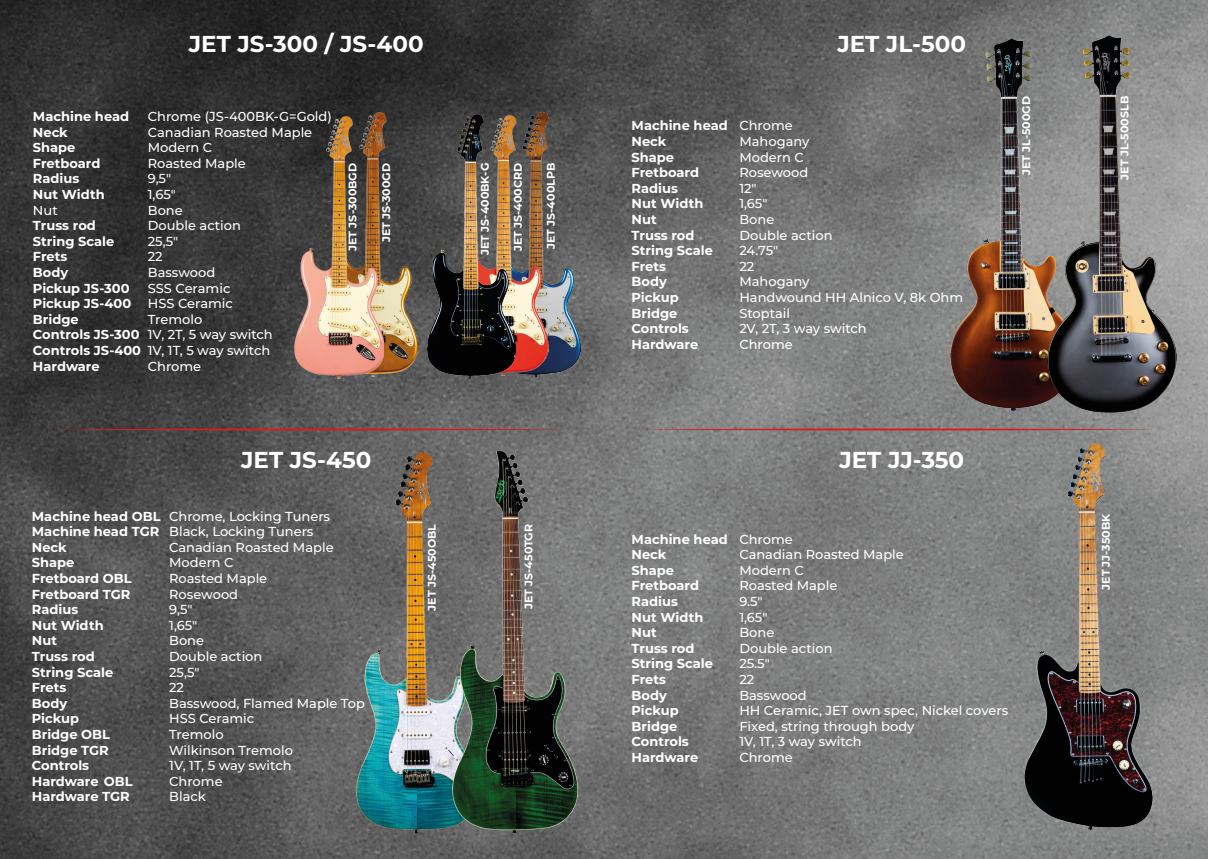
<style>
.page{position:relative;width:1208px;height:859px;background:#fff}
.page>*{position:absolute;margin:0;border:0;box-sizing:border-box;transform-origin:0 0}
.t1{font:700 23px "Montserrat";color:#fff}
.t2{font:500 13px "Montserrat";color:#fff}
.t3{font:700 13px/15.6px "Montserrat";color:#fff}
.t4{font:700 11px "Montserrat";color:#fff}
</style>
<div class="page">
<img style="left:0;top:0;width:1208px;height:859px">
<svg style="left:635px;top:428px;width:524px;height:3px;background:#ad5656"></svg>
<svg style="left:49px;top:428px;width:523px;height:3px;background:#933b3b"></svg>
<img style="left:357px;top:453px;width:96px;height:380px">
<img style="left:453px;top:450px;width:124px;height:384px">
<img style="left:950px;top:39px;width:97px;height:371px">
<img style="left:1047px;top:36px;width:129px;height:376px">
<img style="left:1025px;top:443px;width:127px;height:386px">
<img style="left:492px;top:112px;width:89px;height:265px">
<img style="left:516px;top:116px;width:32px;height:260px">
<img style="left:428px;top:115px;width:88px;height:264px">
<img style="left:328px;top:113px;width:89px;height:264px">
<img style="left:295px;top:117px;width:89px;height:261px">
<p class="t1" style="left:189px;top:27px;width:236px">JET JS-300 / JS-400</p>
<p class="t3" style="left:33px;top:108px;width:98px">Machine head</p>
<p class="t3" style="left:33px;top:123px;width:36px">Neck</p>
<p class="t3" style="left:33px;top:139px;width:44px">Shape</p>
<p class="t3" style="left:33px;top:155px;width:69px">Fretboard</p>
<p class="t3" style="left:33px;top:170px;width:48px">Radius</p>
<p class="t3" style="left:33px;top:186px;width:73px">Nut Width</p>
<p class="t2" style="left:33px;top:201px;width:26px">Nut</p>
<p class="t3" style="left:33px;top:217px;width:64px">Truss rod</p>
<p class="t3" style="left:33px;top:233px;width:83px">String Scale</p>
<p class="t3" style="left:33px;top:248px;width:36px">Frets</p>
<p class="t3" style="left:33px;top:264px;width:37px">Body</p>
<p class="t3" style="left:33px;top:279px;width:98px">Pickup JS-300</p>
<p class="t3" style="left:33px;top:295px;width:100px">Pickup JS-400</p>
<p class="t3" style="left:33px;top:311px;width:47px">Bridge</p>
<p class="t3" style="left:33px;top:326px;width:110px">Controls JS-300<br>Controls JS-400</p>
<p class="t3" style="left:33px;top:357px;width:68px">Hardware</p>
<p class="t2" style="left:148px;top:107px;width:185px">Chrome (JS-400BK-G=Gold)</p>
<p class="t2" style="left:148px;top:123px;width:166px">Canadian Roasted Maple</p>
<p class="t2" style="left:148px;top:138px;width:66px">Modern C</p>
<p class="t2" style="left:148px;top:154px;width:100px">Roasted Maple</p>
<p class="t2" style="left:148px;top:170px;width:25px">9,5″</p>
<p class="t2" style="left:148px;top:185px;width:30px">1,65″</p>
<p class="t2" style="left:148px;top:201px;width:36px">Bone</p>
<p class="t2" style="left:148px;top:216px;width:95px">Double action</p>
<p class="t2" style="left:148px;top:232px;width:32px">25,5″</p>
<p class="t2" style="left:148px;top:248px;width:16px">22</p>
<p class="t2" style="left:148px;top:263px;width:69px">Basswood</p>
<p class="t2" style="left:148px;top:279px;width:84px">SSS Ceramic</p>
<p class="t2" style="left:148px;top:294px;width:87px">HSS Ceramic</p>
<p class="t2" style="left:148px;top:310px;width:56px">Tremolo</p>
<p class="t2" style="left:148px;top:326px;width:126px">1V, 2T, 5 way switch</p>
<p class="t2" style="left:148px;top:341px;width:124px">1V, 1T, 5 way switch</p>
<p class="t2" style="left:148px;top:357px;width:55px">Chrome</p>
<p class="t4" style="left:345px;top:251px;width:89px;rotate:-90deg">JET JS-300BGD</p>
<p class="t4" style="left:378px;top:242px;width:81px;rotate:-90deg">JET JS-300GD</p>
<p class="t1" style="left:241px;top:444px;width:132px">JET JS-450</p>
<p class="t4" style="left:477px;top:255px;width:94px;rotate:-90deg">JET JS-400BK-G</p>
<p class="t4" style="left:510px;top:251px;width:90px;rotate:-90deg">JET JS-400CRD</p>
<p class="t4" style="left:543px;top:249px;width:88px;rotate:-90deg">JET JS-400LPB</p>
<p class="t3" style="left:32px;top:507px;width:130px">Machine head OBL</p>
<p class="t3" style="left:32px;top:523px;width:129px">Machine head TGR</p>
<p class="t3" style="left:32px;top:539px;width:36px">Neck</p>
<p class="t3" style="left:32px;top:554px;width:44px">Shape</p>
<p class="t3" style="left:32px;top:570px;width:101px">Fretboard OBL</p>
<p class="t3" style="left:32px;top:585px;width:100px">Fretboard TGR</p>
<p class="t3" style="left:32px;top:601px;width:48px">Radius</p>
<p class="t3" style="left:32px;top:617px;width:73px">Nut Width</p>
<p class="t3" style="left:32px;top:632px;width:27px">Nut</p>
<p class="t3" style="left:32px;top:648px;width:64px">Truss rod</p>
<p class="t3" style="left:32px;top:663px;width:83px">String Scale</p>
<p class="t3" style="left:32px;top:679px;width:36px">Frets</p>
<p class="t3" style="left:32px;top:695px;width:37px">Body</p>
<p class="t3" style="left:32px;top:710px;width:49px">Pickup</p>
<p class="t3" style="left:32px;top:726px;width:80px">Bridge OBL</p>
<p class="t3" style="left:32px;top:741px;width:78px">Bridge TGR</p>
<p class="t3" style="left:32px;top:757px;width:59px">Controls</p>
<p class="t3" style="left:32px;top:773px;width:102px">Hardware OBL</p>
<p class="t3" style="left:32px;top:788px;width:99px">Hardware TGR</p>
<p class="t2" style="left:169px;top:507px;width:162px">Chrome, Locking Tuners</p>
<p class="t2" style="left:169px;top:522px;width:146px">Black, Locking Tuners</p>
<p class="t2" style="left:169px;top:538px;width:166px">Canadian Roasted Maple</p>
<p class="t2" style="left:169px;top:554px;width:66px">Modern C</p>
<p class="t2" style="left:169px;top:569px;width:100px">Roasted Maple</p>
<p class="t2" style="left:169px;top:585px;width:70px">Rosewood</p>
<p class="t2" style="left:169px;top:600px;width:25px">9,5″</p>
<p class="t2" style="left:169px;top:616px;width:30px">1,65″</p>
<p class="t2" style="left:169px;top:632px;width:36px">Bone</p>
<p class="t2" style="left:169px;top:647px;width:95px">Double action</p>
<p class="t2" style="left:169px;top:663px;width:32px">25,5″</p>
<p class="t2" style="left:169px;top:678px;width:16px">22</p>
<p class="t2" style="left:169px;top:694px;width:197px">Basswood, Flamed Maple Top</p>
<p class="t2" style="left:169px;top:710px;width:87px">HSS Ceramic</p>
<p class="t2" style="left:169px;top:725px;width:56px">Tremolo</p>
<p class="t2" style="left:169px;top:741px;width:125px">Wilkinson Tremolo</p>
<p class="t2" style="left:169px;top:756px;width:124px">1V, 1T, 5 way switch</p>
<p class="t2" style="left:169px;top:772px;width:55px">Chrome</p>
<p class="t2" style="left:169px;top:788px;width:38px">Black</p>
<p class="t4" style="left:424px;top:610px;width:88px;rotate:-90deg">JET JS-450OBL</p>
<p class="t4" style="left:520px;top:609px;width:87px;rotate:-90deg">JET JS-450TGR</p>
<p class="t1" style="left:837px;top:27px;width:130px">JET JL-500</p>
<p class="t3" style="left:631px;top:117px;width:98px">Machine head</p>
<p class="t3" style="left:631px;top:133px;width:36px">Neck</p>
<p class="t3" style="left:631px;top:148px;width:44px">Shape</p>
<p class="t3" style="left:631px;top:164px;width:69px">Fretboard</p>
<p class="t3" style="left:631px;top:180px;width:48px">Radius</p>
<p class="t3" style="left:631px;top:195px;width:73px">Nut Width</p>
<p class="t3" style="left:631px;top:211px;width:27px">Nut</p>
<p class="t3" style="left:631px;top:226px;width:64px">Truss rod</p>
<p class="t3" style="left:631px;top:242px;width:83px">String Scale</p>
<p class="t3" style="left:631px;top:258px;width:36px">Frets</p>
<p class="t3" style="left:631px;top:273px;width:37px">Body</p>
<p class="t3" style="left:631px;top:289px;width:49px">Pickup</p>
<p class="t3" style="left:631px;top:304px;width:47px">Bridge</p>
<p class="t3" style="left:631px;top:320px;width:59px">Controls</p>
<p class="t3" style="left:631px;top:336px;width:68px">Hardware</p>
<p class="t2" style="left:739px;top:117px;width:55px">Chrome</p>
<p class="t2" style="left:739px;top:132px;width:72px">Mahogany</p>
<p class="t2" style="left:739px;top:148px;width:66px">Modern C</p>
<p class="t2" style="left:739px;top:163px;width:70px">Rosewood</p>
<p class="t2" style="left:739px;top:179px;width:19px">12″</p>
<p class="t2" style="left:739px;top:195px;width:30px">1,65″</p>
<p class="t2" style="left:739px;top:210px;width:36px">Bone</p>
<p class="t2" style="left:739px;top:226px;width:95px">Double action</p>
<p class="t2" style="left:739px;top:241px;width:41px">24.75″</p>
<p class="t2" style="left:739px;top:257px;width:16px">22</p>
<p class="t2" style="left:739px;top:273px;width:72px">Mahogany</p>
<p class="t2" style="left:739px;top:288px;width:225px">Handwound HH Alnico V, 8k Ohm</p>
<p class="t2" style="left:739px;top:304px;width:52px">Stoptail</p>
<p class="t2" style="left:739px;top:319px;width:129px">2V, 2T, 3 way switch</p>
<p class="t2" style="left:739px;top:335px;width:55px">Chrome</p>
<p class="t4" style="left:1018px;top:175px;width:81px;rotate:-90deg">JET JL-500GD</p>
<p class="t4" style="left:1116px;top:180px;width:85px;rotate:-90deg">JET JL-500SLB</p>
<p class="t1" style="left:839px;top:444px;width:126px">JET JJ-350</p>
<p class="t3" style="left:631px;top:530px;width:98px">Machine head</p>
<p class="t3" style="left:631px;top:546px;width:36px">Neck</p>
<p class="t3" style="left:631px;top:562px;width:44px">Shape</p>
<p class="t3" style="left:631px;top:577px;width:69px">Fretboard</p>
<p class="t3" style="left:631px;top:593px;width:48px">Radius</p>
<p class="t3" style="left:631px;top:608px;width:73px">Nut Width</p>
<p class="t3" style="left:631px;top:624px;width:27px">Nut</p>
<p class="t3" style="left:631px;top:640px;width:64px">Truss rod</p>
<p class="t3" style="left:631px;top:655px;width:83px">String Scale</p>
<p class="t3" style="left:631px;top:671px;width:36px">Frets</p>
<p class="t3" style="left:631px;top:686px;width:37px">Body</p>
<p class="t3" style="left:631px;top:702px;width:49px">Pickup</p>
<p class="t3" style="left:631px;top:718px;width:47px">Bridge</p>
<p class="t3" style="left:631px;top:733px;width:59px">Controls</p>
<p class="t3" style="left:631px;top:749px;width:68px">Hardware</p>
<p class="t2" style="left:739px;top:530px;width:55px">Chrome</p>
<p class="t2" style="left:739px;top:545px;width:166px">Canadian Roasted Maple</p>
<p class="t2" style="left:739px;top:561px;width:66px">Modern C</p>
<p class="t2" style="left:739px;top:577px;width:100px">Roasted Maple</p>
<p class="t2" style="left:739px;top:592px;width:25px">9.5″</p>
<p class="t2" style="left:739px;top:608px;width:30px">1,65″</p>
<p class="t2" style="left:739px;top:623px;width:36px">Bone</p>
<p class="t2" style="left:739px;top:639px;width:95px">Double action</p>
<p class="t2" style="left:739px;top:655px;width:32px">25.5″</p>
<p class="t2" style="left:739px;top:670px;width:16px">22</p>
<p class="t2" style="left:739px;top:686px;width:69px">Basswood</p>
<p class="t2" style="left:739px;top:701px;width:270px">HH Ceramic, JET own spec, Nickel covers</p>
<p class="t2" style="left:739px;top:717px;width:177px">Fixed, string through body</p>
<p class="t2" style="left:739px;top:733px;width:124px">1V, 1T, 3 way switch</p>
<p class="t2" style="left:739px;top:748px;width:55px">Chrome</p>
<p class="t4" style="left:1097px;top:590px;width:78px;rotate:-90deg">JET JJ-350BK</p>
</div>
